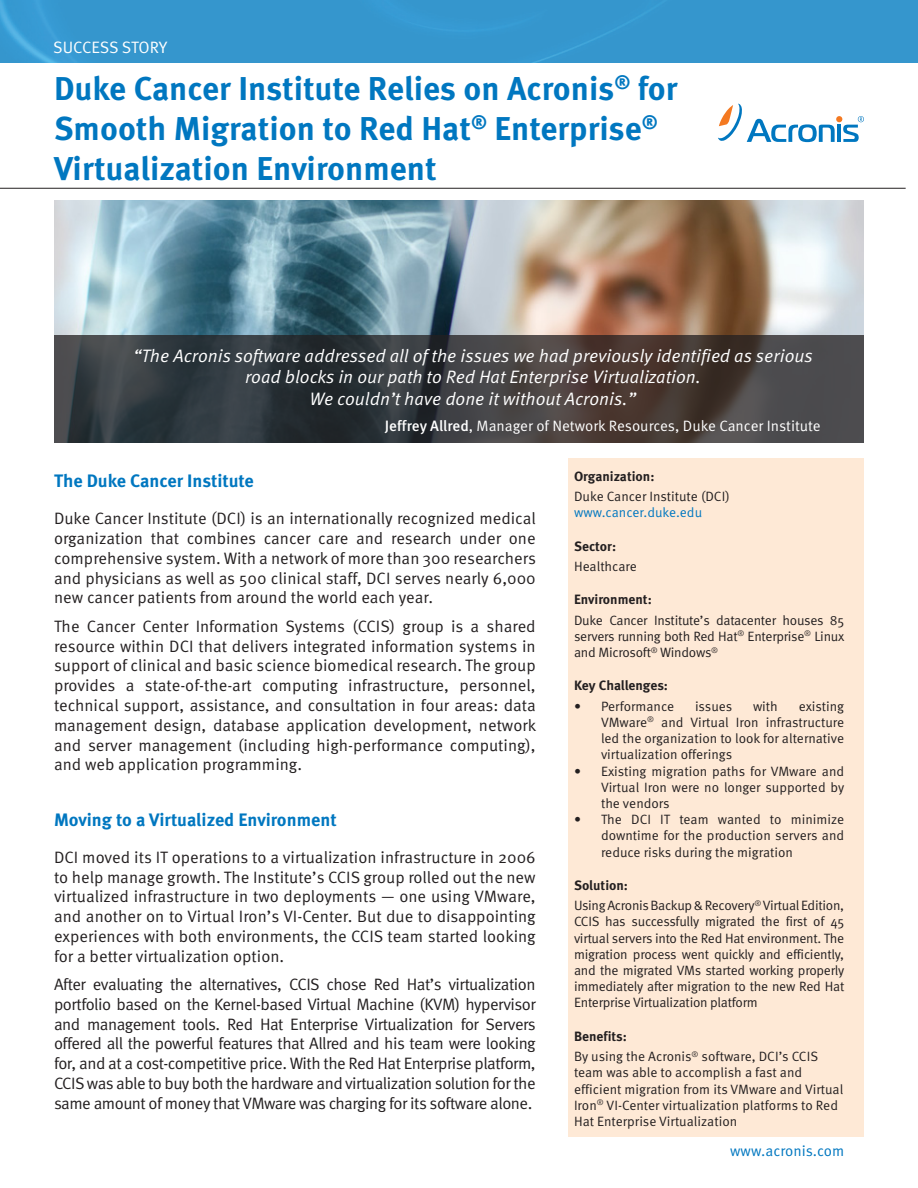
<style>
.page{position:relative;width:918px;height:1188px;background:#fff}
.page>*{position:absolute;margin:0;border:0;box-sizing:border-box;transform-origin:0 0}
.Big_Title{font:700 33px/39.6px "Meta Pro";color:#0077c0}
.Box_text{font:italic 18px/21.6px "Meta Pro";color:#fff;text-align:center}
.t1{font:700 18px "Meta Pro";color:#0077c0}
.Current_Text{font:16.5px/19.8px "Meta Pro";color:#231f20;text-align:justify}
.t2{font:16.5px "Meta Pro";letter-spacing:-.01em;color:#fff}
.Box_text-2{font:15px "Meta Pro";color:#fff}
.t3{font:15px "Meta Pro";color:#0077c0}
.Box_text-3{font:13.5px/16.2px "Meta Pro";letter-spacing:-.005em;color:#231f20;text-align:justify}
.Bullet_Point{font:13.5px/16.2px "Meta Pro";color:#231f20}
.Box_Title{font:700 13.5px "Meta Pro";color:#231f20}
.Box_text-4{font:13.5px "Meta Pro";color:#0077c0}
.s1{font-weight:500}
</style>
<div class="page">
<div style="left:0;top:0;width:918px;height:62px;background:#3596cd"></div>
<img style="left:54px;top:201px;width:810px;height:134px">
<hr style="left:0;top:188px;width:906px;height:1px;background:#231f20">
<svg style="left:718px;top:104px;width:146px;height:38px"></svg>
<div style="left:569px;top:459px;width:295px;height:678px;background:#fee9d6"></div>
<svg style="left:54px;top:335px;width:810px;height:108px;background:#3d3c3e"></svg>
<p class="t2" style="left:53px;top:36px;width:116px">SUCCESS STORY</p>
<p class="Big_Title" style="left:54px;top:69px;width:625px">Duke Cancer Institute Relies on Acronis<sup>®</sup> for<br>Smooth Migration to Red Hat<sup>®</sup> Enterprise<sup>®<br></sup>Virtualization Environment</p>
<p class="Box_text" style="left:133px;top:345px;width:681px">“The Acronis software addressed all of the issues we had previously identified as serious road blocks in our path to Red Hat Enterprise Virtualization.<br>We couldn’t have done it without Acronis.”</p>
<p class="Box_text-2" style="left:385px;top:417px;width:437px"><span class="s1">Jeffrey Allred</span>, Manager of Network Resources, Duke Cancer Institute</p>
<p class="t1" style="left:54px;top:470px;width:201px">The Duke Cancer Institute</p>
<p class="Current_Text" style="left:54px;top:509px;width:483px">Duke Cancer Institute (DCI) is an internationally recognized medical organization that combines cancer care and research under one comprehensive system. With a network of more than 300 researchers and physicians as well as 500 clinical staff, DCI serves nearly 6,000 new cancer patients from around the world each year.</p>
<p class="Current_Text" style="left:54px;top:617px;width:484px">The Cancer Center Information Systems (CCIS) group is a shared resource within DCI that delivers integrated information systems in support of clinical and basic science biomedical research. The group provides a state-of-the-art computing infrastructure, personnel, technical support, assistance, and consultation in four areas: data management design, database application development, network and server management (including high-performance computing), and web application programming.</p>
<p class="t1" style="left:54px;top:808px;width:284px">Moving to a Virtualized Environment</p>
<p class="Current_Text" style="left:54px;top:848px;width:483px">DCI moved its IT operations to a virtualization infrastructure in 2006 to help manage growth. The Institute’s CCIS group rolled out the new virtualized infrastructure in two deployments — one using VMware, and another on to Virtual Iron’s VI-Center. But due to disappointing experiences with both environments, the CCIS team started looking for a better virtualization option.</p>
<p class="Current_Text" style="left:54px;top:975px;width:483px">After evaluating the alternatives, CCIS chose Red Hat’s virtualization portfolio based on the Kernel-based Virtual Machine (KVM) hypervisor and management tools. Red Hat Enterprise Virtualization for Servers offered all the powerful features that Allred and his team were looking for, and at a cost-competitive price. With the Red Hat Enterprise platform, CCIS was able to buy both the hardware and virtualization solution for the same amount of money that VMware was charging for its software alone.</p>
<p class="Box_Title" style="left:574px;top:468px;width:82px">Organization:</p>
<p class="Box_text-3" style="left:574px;top:489px;width:157px">Duke Cancer Institute (DCI)</p>
<p class="Box_text-4" style="left:574px;top:504px;width:130px">www.cancer.duke.edu</p>
<p class="Box_Title" style="left:574px;top:537px;width:44px">Sector:</p>
<p class="Box_text-3" style="left:574px;top:559px;width:64px">Healthcare</p>
<p class="Box_Title" style="left:574px;top:591px;width:79px">Environment:</p>
<p class="Box_text-3" style="left:574px;top:612px;width:272px">Duke Cancer Institute’s datacenter houses 85 servers running both Red Hat<sup>®</sup> Enterprise<sup>®</sup> Linux and Microsoft<sup>®</sup> Windows<sup>®</sup></p>
<p class="Box_Title" style="left:574px;top:677px;width:96px">Key Challenges:</p>
<p class="Box_text-3" style="left:574px;top:698px;width:102px">• Performance</p>
<p class="Box_text-3" style="left:695px;top:698px;width:39px">issues</p>
<p class="Box_text-3" style="left:753px;top:698px;width:26px">with</p>
<p class="Box_text-3" style="left:601px;top:698px;width:245px;text-indent:198px">existing VMware<sup>®</sup> and Virtual Iron infrastructure led the organization to look for alternative virtualization offerings</p>
<p class="Box_text-3" style="left:601px;top:763px;width:245px;text-indent:-27px">• Existing migration paths for VMware and Virtual Iron were no longer supported by the vendors</p>
<p class="Box_text-3" style="left:601px;top:812px;width:245px;text-indent:-27px">• The DCI IT team wanted to minimize downtime for the production servers and reduce risks during the migration</p>
<p class="Box_Title" style="left:574px;top:877px;width:56px">Solution:</p>
<p class="Box_text-3" style="left:574px;top:898px;width:272px">Using Acronis Backup &amp; Recovery<sup>®</sup> Virtual Edition, CCIS has successfully migrated the first of 45 virtual servers into the Red Hat environment. The migration process went quickly and efficiently, and the migrated VMs started working properly immediately after migration to the new Red Hat Enterprise Virtualization platform</p>
<p class="Box_Title" style="left:574px;top:1027px;width:54px">Benefits:</p>
<p class="Bullet_Point" style="left:574px;top:1049px;width:271px">By using the Acronis<sup>®</sup> software, DCI’s CCIS team was able to accomplish a fast and efficient migration from its VMware and Virtual Iron<sup>®</sup> VI-Center virtualization platforms to Red Hat Enterprise Virtualization</p>
<p class="t3" style="left:730px;top:1141px;width:116px">www.acronis.com</p>
</div>
